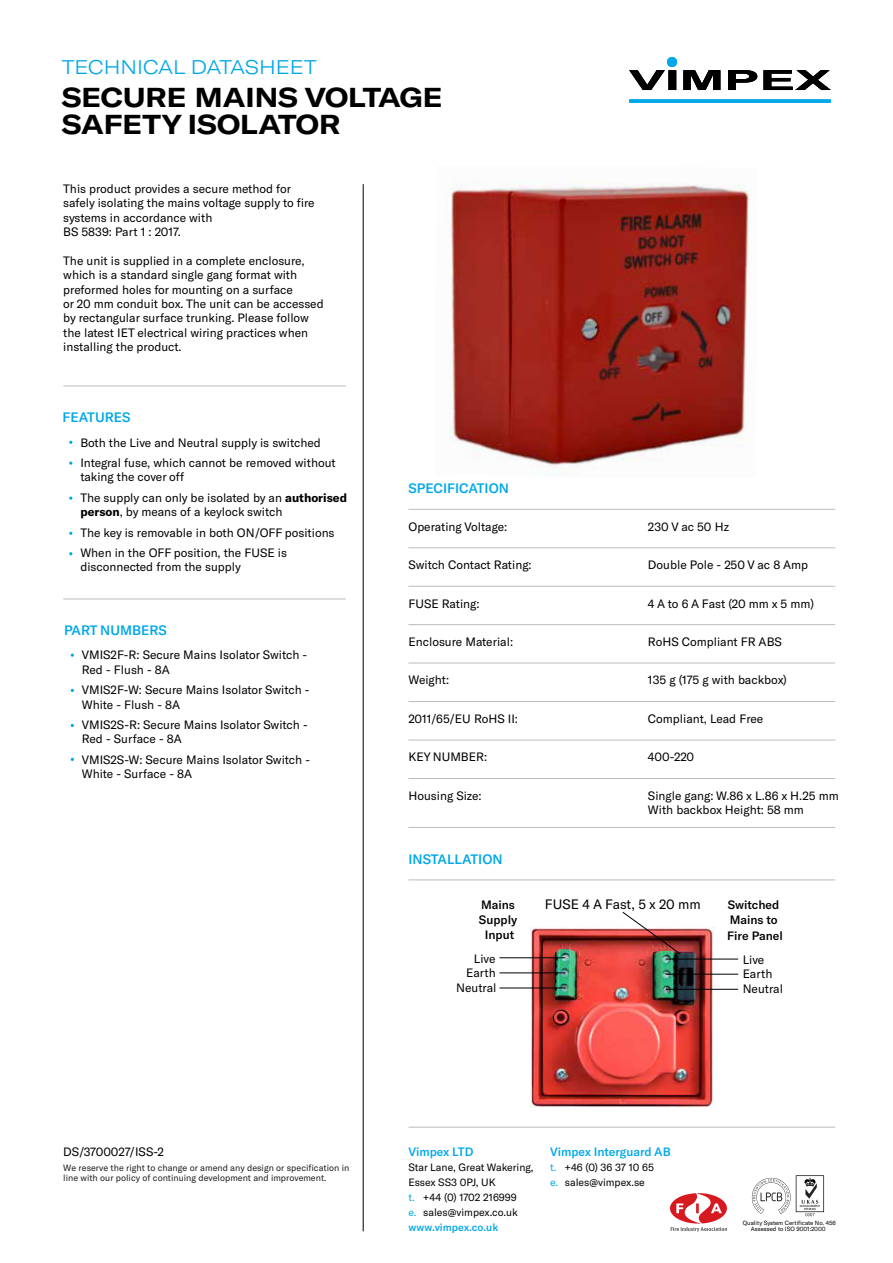
<style>
.page{position:relative;width:893px;height:1263px;background:#fff}
.page>*{position:absolute;margin:0;border:0;box-sizing:border-box;transform-origin:0 0}
.t1{font:700 expanded 27px/27px "GT America";color:#000}
.t2{font:300 expanded 19.5px "GT America";color:#00a8e9}
.t3{font:500 13.5px "GT America";color:#00a8e9}
.t4{font:13.5px "GT America";color:#000}
.t5{font:12px/14.4px "GT America";color:#000}
.t6{font:500 12px/15.3px "GT America";color:#000;text-align:center}
.t7{font:500 12px "GT America";color:#00a8e9}
.t8{font:10.5px/15px "GT America";color:#000}
.t9{font:9px/10.2px "GT America";color:#1d1d1b}
.t10{font:6px/6.1px "GT America";color:#000;text-align:center}
.t11{font:700 3px/2.7px "Optima";letter-spacing:-.015em;color:#231f20;text-align:center}
.s1{font-weight:700}
.s2{color:#00a8e9}
.s3{font-weight:500;color:#00a8e9}
</style>
<div class="page">
<svg style="left:629px;top:70px;width:202px;height:20px"></svg>
<svg style="left:629px;top:99px;width:202px;height:4px"></svg>
<div style="left:667px;top:57px;width:10px;height:10px;background:#00a8e9;border-radius:50%"></div>
<hr style="left:363px;top:184px;width:1px;height:1047px;background:#000">
<hr style="left:408px;top:547px;width:427px;height:1px;background:#babcbe">
<hr style="left:408px;top:586px;width:427px;height:1px;background:#babcbe">
<hr style="left:408px;top:624px;width:427px;height:1px;background:#babcbe">
<hr style="left:408px;top:663px;width:427px;height:1px;background:#babcbe">
<hr style="left:408px;top:701px;width:427px;height:1px;background:#babcbe">
<hr style="left:408px;top:740px;width:427px;height:1px;background:#babcbe">
<hr style="left:408px;top:778px;width:427px;height:1px;background:#babcbe">
<hr style="left:408px;top:827px;width:427px;height:1px;background:#babcbe">
<hr style="left:408px;top:509px;width:427px;height:1px;background:#babcbe">
<hr style="left:408px;top:1127px;width:427px;height:1px;background:#babcbe">
<img style="left:449px;top:182px;width:300px;height:294px">
<svg style="left:71px;top:653px;width:3px;height:4px"></svg>
<img style="left:531px;top:927px;width:184px;height:180px">
<hr style="left:499px;top:957px;width:66px;height:1px;background:#000">
<hr style="left:666px;top:959px;width:72px;height:1px;background:#000">
<svg style="left:622px;top:911px;width:59px;height:44px"></svg>
<hr style="left:499px;top:972px;width:66px;height:1px;background:#000">
<hr style="left:666px;top:974px;width:72px;height:1px;background:#000">
<hr style="left:499px;top:987px;width:66px;height:1px;background:#000">
<hr style="left:666px;top:989px;width:72px;height:1px;background:#000">
<hr style="left:408px;top:879px;width:427px;height:1px;background:#babcbe">
<hr style="left:63px;top:386px;width:283px;height:1px;background:#babcbe">
<hr style="left:63px;top:599px;width:283px;height:1px;background:#babcbe">
<img style="left:671px;top:1193px;width:55px;height:38px">
<svg style="left:752px;top:1175px;width:72px;height:41px"></svg>
<h2 class="t2" style="left:62px;top:56px;width:257px">TECHNICAL DATASHEET</h2>
<h1 class="t1" style="left:62px;top:84px;width:382px">SECURE MAINS VOLTAGE<br>SAFETY ISOLATOR</h1>
<p class="t5" style="left:63px;top:181px;width:253px">This product provides a secure method for safely isolating the mains voltage supply to fire systems in accordance with<br>BS 5839: Part 1 : 2017.</p>
<p class="t5" style="left:63px;top:253px;width:262px">The unit is supplied in a complete enclosure, which is a standard single gang format with preformed holes for mounting on a surface<br>or 20 mm conduit box. The unit can be accessed by rectangular surface trunking. Please follow the latest IET electrical wiring practices when installing the product.</p>
<p class="t3" style="left:63px;top:409px;width:69px">FEATURES</p>
<p class="t5" style="left:80px;top:432px;width:257px;line-height:20.4px">Both the Live and Neutral supply is switched<br>Integral fuse, which cannot be removed without</p>
<p class="t5" style="left:80px;top:467px;width:268px;line-height:20.4px">taking the cover off<br>The supply can only be isolated by an <span class="s1">authorised</span></p>
<p class="t5" style="left:80px;top:502px;width:256px;line-height:20.4px"><span class="s1">person</span>, by means of a keylock switch<br>The key is removable in both ON/OFF positions<br>When in the OFF position, the FUSE is</p>
<p class="t5" style="left:80px;top:560px;width:162px">disconnected from the supply</p>
<p class="t3" style="left:64px;top:622px;width:104px">PART NUMBERS</p>
<p class="t5" style="left:82px;top:648px;width:227px">VMIS2F-R: Secure Mains Isolator Switch -<br>Red - Flush - 8A</p>
<p class="t5" style="left:82px;top:683px;width:229px">VMIS2F-W: Secure Mains Isolator Switch -<br>White - Flush - 8A</p>
<p class="t5" style="left:82px;top:718px;width:227px">VMIS2S-R: Secure Mains Isolator Switch -<br>Red - Surface - 8A</p>
<p class="t5" style="left:82px;top:752px;width:230px">VMIS2S-W: Secure Mains Isolator Switch -<br>White - Surface - 8A</p>
<p class="t3" style="left:408px;top:480px;width:102px">SPECIFICATION</p>
<p class="t5" style="left:408px;top:519px;width:100px">Operating Voltage:</p>
<p class="t5" style="left:408px;top:558px;width:125px">Switch Contact Rating:</p>
<p class="t5" style="left:408px;top:596px;width:73px">FUSE Rating:</p>
<p class="t5" style="left:408px;top:635px;width:106px">Enclosure Material:</p>
<p class="t5" style="left:408px;top:673px;width:42px">Weight:</p>
<p class="t5" style="left:408px;top:711px;width:111px">2011/65/EU RoHS II:</p>
<p class="t5" style="left:408px;top:750px;width:80px">KEY NUMBER:</p>
<p class="t5" style="left:408px;top:788px;width:75px">Housing Size:</p>
<p class="t3" style="left:408px;top:850px;width:96px">INSTALLATION</p>
<p class="t5" style="left:648px;top:519px;width:83px">230 V ac 50 Hz</p>
<p class="t5" style="left:648px;top:558px;width:162px">Double Pole - 250 V ac 8 Amp</p>
<p class="t5" style="left:648px;top:596px;width:168px">4 A to 6 A Fast (20 mm x 5 mm)</p>
<p class="t5" style="left:648px;top:635px;width:135px">RoHS Compliant FR ABS</p>
<p class="t5" style="left:648px;top:673px;width:140px">135 g (175 g with backbox)</p>
<p class="t5" style="left:648px;top:711px;width:117px">Compliant, Lead Free</p>
<p class="t5" style="left:648px;top:750px;width:48px">400-220</p>
<p class="t5" style="left:648px;top:788px;width:192px">Single gang: W.86 x L.86 x H.25 mm<br>With backbox Height: 58 mm</p>
<p class="t4" style="left:545px;top:896px;width:157px">FUSE 4 A Fast, 5 x 20 mm</p>
<p class="t6" style="left:479px;top:897px;width:40px">Mains<br>Supply<br>Input</p>
<p class="t6" style="left:727px;top:897px;width:57px;text-align:left">Switched<br>Mains to<br>Fire Panel</p>
<p class="t5" style="left:474px;top:951px;width:23px">Live</p>
<p class="t5" style="left:743px;top:952px;width:23px">Live</p>
<p class="t5" style="left:466px;top:965px;width:31px">Earth</p>
<p class="t5" style="left:743px;top:966px;width:31px">Earth</p>
<p class="t5" style="left:456px;top:980px;width:42px">Neutral</p>
<p class="t5" style="left:743px;top:981px;width:42px">Neutral</p>
<p class="t5" style="left:63px;top:1145px;width:102px">DS/3700027/ISS-2</p>
<p class="t9" style="left:63px;top:1163px;width:287px">We reserve the right to change or amend any design or specification in line with our policy of continuing development and improvement.</p>
<p class="t7" style="left:408px;top:1145px;width:66px">Vimpex LTD</p>
<p class="t8" style="left:408px;top:1160px;width:127px">Star Lane, Great Wakering,<br>Essex SS3 0PJ, UK<br><span class="s2">t.</span> +44 (0) 1702 216999<br><span class="s2">e.</span> sales@vimpex.co.uk <span class="s3">www.vimpex.co.uk</span></p>
<p class="t7" style="left:550px;top:1145px;width:122px">Vimpex Interguard AB</p>
<p class="t8" style="left:550px;top:1160px;width:105px"><span class="s2">t.</span> +46 (0) 36 37 10 65 <span class="s2">e.</span> sales@vimpex.se</p>
<p class="t11" style="left:800px;top:1204px;width:22px">MANAGEMENT<br>SYSTEMS</p>
<p class="t10" style="left:743px;top:1220px;width:95px">Quality System Certificate No. 456<br>Assessed to ISO 9001:2000</p>
</div>
